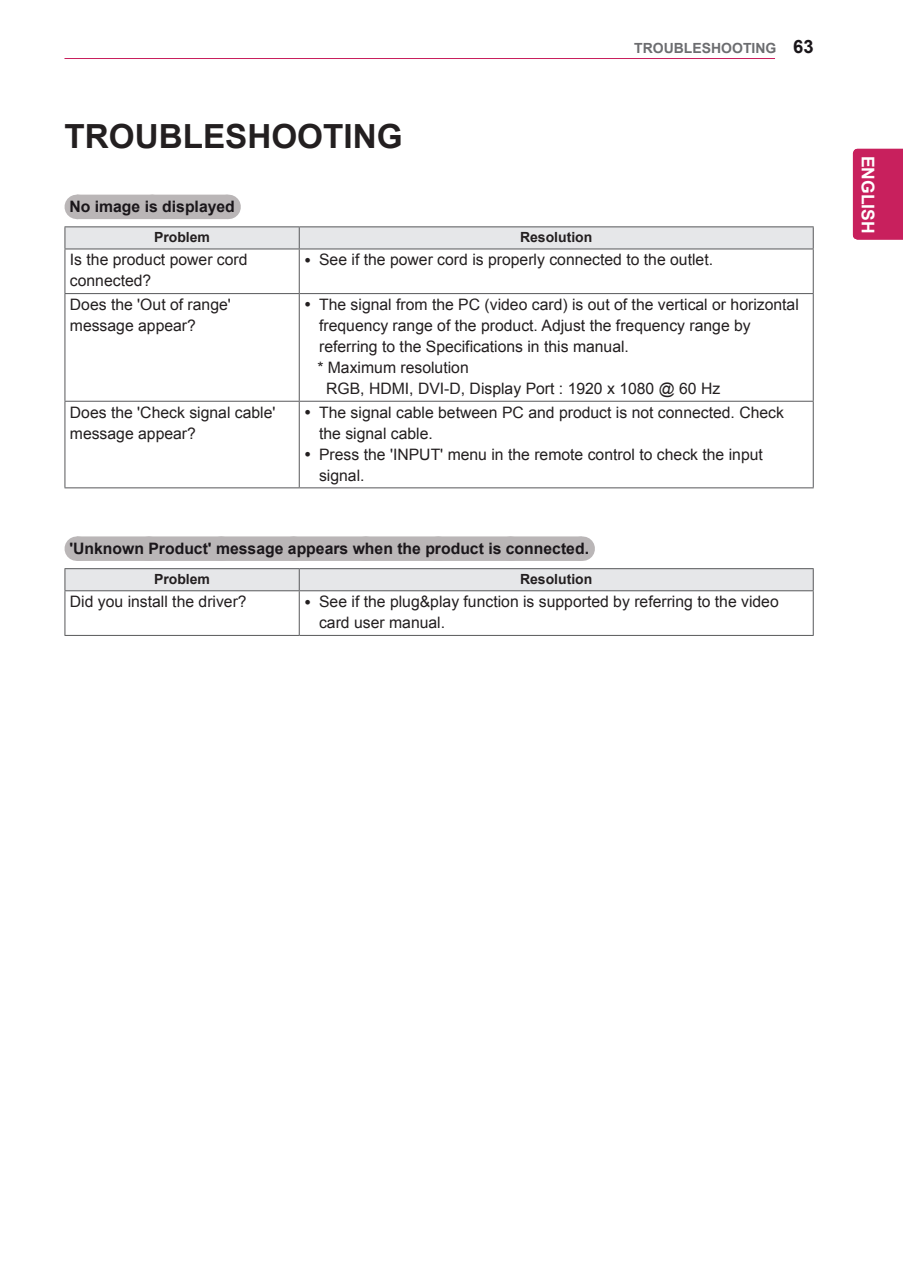
<style>
.page{position:relative;width:903px;height:1275px;background:#fff}
.page>*{position:absolute;margin:0;border:0;box-sizing:border-box;transform-origin:0 0}
.Chapter{font:700 33.25px "Arial";color:#231f20}
.t1{font:700 21px "Arial";color:#fff}
.t2{font:700 18.38px "Arial";color:#1a161a}
.t3{font:700 17.5px "Arial";color:#fff}
.Body{font:15.75px/21px "Arial";color:#231f20}
.body-9{font:15.75px/21px "Arial";color:#231f20}
.Title-3{font:700 15.75px "Arial";color:#1a161a}
.Body-Bold-Center{font:700 14px "Arial";color:#231f20}
.t4{font:700 14px "Arial";color:#6c6d70}
</style>
<div class="page">
<hr style="left:64px;top:58px;width:711px;height:1px;background:#c8205d">
<div style="left:853px;top:149px;width:50px;height:91px;background:#c8205d"></div>
<div style="left:77px;top:195px;width:151px;height:24px;background:#bab6b7"></div>
<svg style="left:228px;top:195px;width:1px;height:24px"></svg>
<div style="left:77px;top:536px;width:505px;height:25px;background:#bab6b7"></div>
<svg style="left:149px;top:536px;width:397px;height:1px"></svg>
<svg style="left:582px;top:536px;width:1px;height:25px"></svg>
<hr style="left:64px;top:226px;width:235px;height:1px;background:#57585a">
<hr style="left:299px;top:226px;width:515px;height:1px;background:#57585a">
<svg style="left:64px;top:227px;width:750px;height:22px"></svg>
<hr style="left:64px;top:249px;width:235px;height:1px;background:#57585a">
<hr style="left:64px;top:249px;width:1px;height:44px;background:#57585a">
<hr style="left:299px;top:249px;width:515px;height:1px;background:#57585a">
<hr style="left:299px;top:249px;width:1px;height:44px;background:#57585a">
<hr style="left:813px;top:249px;width:1px;height:44px;background:#57585a">
<hr style="left:64px;top:293px;width:235px;height:1px;background:#57585a">
<hr style="left:64px;top:294px;width:1px;height:107px;background:#57585a">
<hr style="left:299px;top:293px;width:515px;height:1px;background:#57585a">
<hr style="left:299px;top:294px;width:1px;height:107px;background:#57585a">
<hr style="left:813px;top:294px;width:1px;height:107px;background:#57585a">
<hr style="left:64px;top:401px;width:235px;height:1px;background:#57585a">
<hr style="left:64px;top:402px;width:1px;height:85px;background:#57585a">
<hr style="left:299px;top:401px;width:515px;height:1px;background:#57585a">
<hr style="left:299px;top:402px;width:1px;height:85px;background:#57585a">
<hr style="left:813px;top:402px;width:1px;height:85px;background:#57585a">
<hr style="left:64px;top:487px;width:235px;height:1px;background:#57585a">
<hr style="left:299px;top:487px;width:515px;height:1px;background:#57585a">
<hr style="left:64px;top:568px;width:235px;height:1px;background:#57585a">
<hr style="left:299px;top:568px;width:515px;height:1px;background:#57585a">
<div style="left:64px;top:569px;width:750px;height:21px;background:#e6e7e9"></div>
<hr style="left:64px;top:590px;width:235px;height:1px;background:#57585a">
<hr style="left:64px;top:591px;width:1px;height:44px;background:#57585a">
<hr style="left:299px;top:590px;width:515px;height:1px;background:#57585a">
<hr style="left:299px;top:591px;width:1px;height:44px;background:#57585a">
<hr style="left:813px;top:591px;width:1px;height:44px;background:#57585a">
<hr style="left:64px;top:635px;width:235px;height:1px;background:#57585a">
<hr style="left:299px;top:635px;width:515px;height:1px;background:#57585a">
<p class="Chapter" style="left:64px;top:114px;width:340px">TROUBLESHOOTING</p>
<p class="t4" style="left:634px;top:39px;width:144px">TROUBLESHOOTING</p>
<p class="t2" style="left:793px;top:34px;width:22px">63</p>
<p class="Title-3" style="left:69px;top:196px;width:167px">No image is displayed</p>
<p class="Body-Bold-Center" style="left:154px;top:228px;width:58px">Problem</p>
<p class="Body-Bold-Center" style="left:520px;top:228px;width:74px">Resolution</p>
<p class="body-9" style="left:70px;top:250px;width:179px">Is the product power cord connected?</p>
<p class="Body" style="left:319px;top:250px;width:395px">See if the power cord is properly connected to the outlet.</p>
<p class="body-9" style="left:70px;top:294px;width:162px">Does the 'Out of range' message appear?</p>
<p class="Body" style="left:319px;top:294px;width:481px">The signal from the PC (video card) is out of the vertical or horizontal frequency range of the product. Adjust the frequency range by referring to the Specifications in this manual.</p>
<p class="Body" style="left:317px;top:357px;width:153px">* Maximum resolution</p>
<p class="Body" style="left:326px;top:378px;width:396px">RGB, HDMI, DVI-D, Display Port : 1920 x 1080 @ 60 Hz</p>
<p class="body-9" style="left:70px;top:402px;width:207px">Does the 'Check signal cable' message appear?</p>
<p class="Body" style="left:319px;top:402px;width:466px">The signal cable between PC and product is not connected. Check the signal cable.</p>
<p class="Body" style="left:319px;top:444px;width:445px">Press the 'INPUT' menu in the remote control to check the input signal.</p>
<p class="Title-3" style="left:69px;top:538px;width:521px">'Unknown Product' message appears when the product is connected.</p>
<p class="Body-Bold-Center" style="left:154px;top:570px;width:58px">Problem</p>
<p class="Body-Bold-Center" style="left:520px;top:570px;width:74px">Resolution</p>
<p class="body-9" style="left:70px;top:591px;width:178px">Did you install the driver?</p>
<p class="Body" style="left:319px;top:591px;width:461px">See if the plug&amp;play function is supported by referring to the video card user manual.</p>
<p class="t3" style="left:879px;top:156px;width:79px;rotate:90deg">ENGLISH</p>
<h2 class="t1" style="left:884px;top:172px;width:47px;rotate:90deg">ENG</h2>
</div>
